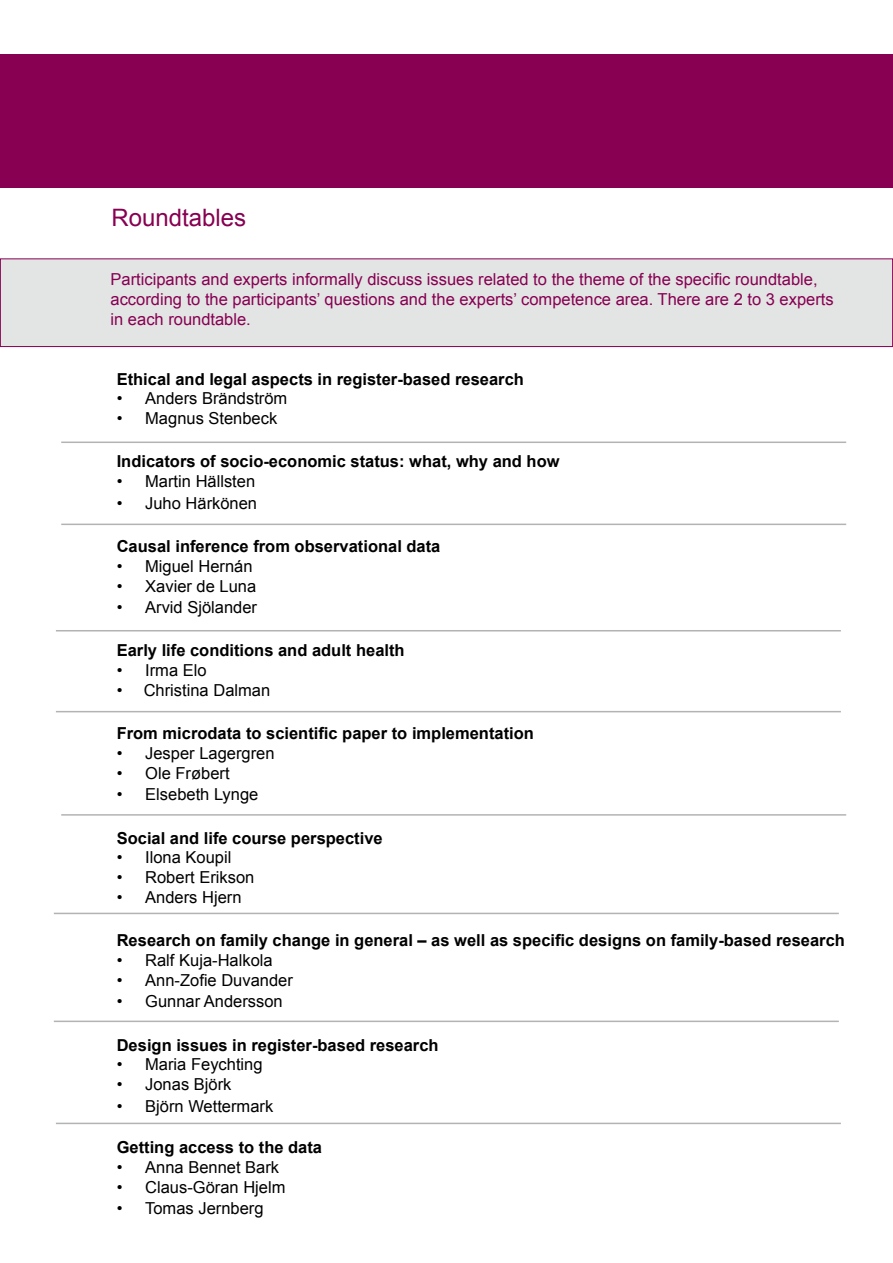
<style>
.page{position:relative;width:893px;height:1263px;background:#fff}
.page>*{position:absolute;margin:0;border:0;box-sizing:border-box;transform-origin:0 0}
.t1{font:24px "Arial";color:#870052}
.t2{font:700 16.5px "Arial";color:#000}
.t3{font:16.5px "Arial";color:#000}
.t4{font:16.5px/19.8px "Arial";color:#870052}
</style>
<div class="page">
<hr style="left:61px;top:441px;width:785px;height:2px;background:#b1b3b4">
<hr style="left:61px;top:524px;width:785px;height:1px;background:#b1b3b4">
<div style="left:0;top:54px;width:893px;height:134px;background:#870052"></div>
<hr style="left:56px;top:630px;width:785px;height:1px;background:#b1b3b4">
<hr style="left:56px;top:711px;width:785px;height:1px;background:#b1b3b4">
<hr style="left:61px;top:814px;width:785px;height:2px;background:#b1b3b4">
<hr style="left:54px;top:1020px;width:785px;height:2px;background:#b1b3b4">
<hr style="left:56px;top:1123px;width:785px;height:1px;background:#b1b3b4">
<div style="left:0;top:259px;width:893px;height:88px;background:#e3e4e4"></div>
<div style="left:0;top:258px;width:893px;height:89px;border:1px solid #870052"></div>
<hr style="left:54px;top:913px;width:785px;height:1px;background:#b1b3b4">
<h1 class="t1" style="left:111px;top:202px;width:136px">Roundtables</h1>
<p class="t4" style="left:111px;top:269px;width:725px">Participants and experts informally discuss issues related to the theme of the specific roundtable, according to the participants’ questions and the experts’ competence area. There are 2 to 3 experts in each roundtable.</p>
<p class="t2" style="left:117px;top:368px;width:409px">Ethical and legal aspects in register-based research</p>
<p class="t3" style="left:117px;top:388px;width:172px">• Anders Brändström</p>
<p class="t3" style="left:117px;top:408px;width:162px">• Magnus Stenbeck</p>
<p class="t2" style="left:117px;top:451px;width:444px">Indicators of socio-economic status: what, why and how</p>
<p class="t3" style="left:117px;top:471px;width:140px">• Martin Hällsten</p>
<p class="t3" style="left:117px;top:492px;width:142px">• Juho Härkönen</p>
<p class="t2" style="left:117px;top:535px;width:325px">Causal inference from observational data</p>
<p class="t3" style="left:117px;top:555px;width:137px">• Miguel Hernán</p>
<p class="t3" style="left:117px;top:575px;width:141px">• Xavier de Luna</p>
<p class="t3" style="left:117px;top:597px;width:142px">• Arvid Sjölander</p>
<p class="t2" style="left:117px;top:640px;width:289px">Early life conditions and adult health</p>
<p class="t3" style="left:117px;top:660px;width:91px">• Irma Elo</p>
<p class="t3" style="left:117px;top:679px;width:155px">• Christina Dalman</p>
<p class="t2" style="left:117px;top:722px;width:419px">From microdata to scientific paper to implementation</p>
<p class="t3" style="left:117px;top:742px;width:159px">• Jesper Lagergren</p>
<p class="t3" style="left:117px;top:762px;width:114px">• Ole Frøbert</p>
<p class="t3" style="left:117px;top:784px;width:143px">• Elsebeth Lynge</p>
<p class="t2" style="left:117px;top:827px;width:267px">Social and life course perspective</p>
<p class="t3" style="left:117px;top:847px;width:116px">• Ilona Koupil</p>
<p class="t3" style="left:117px;top:867px;width:139px">• Robert Erikson</p>
<p class="t3" style="left:117px;top:886px;width:126px">• Anders Hjern</p>
<p class="t2" style="left:117px;top:929px;width:730px">Research on family change in general – as well as specific designs on family-based research</p>
<p class="t3" style="left:117px;top:949px;width:157px">• Ralf Kuja-Halkola</p>
<p class="t3" style="left:117px;top:969px;width:178px">• Ann-Zofie Duvander</p>
<p class="t3" style="left:117px;top:991px;width:168px">• Gunnar Andersson</p>
<p class="t2" style="left:117px;top:1034px;width:323px">Design issues in register-based research</p>
<p class="t3" style="left:117px;top:1054px;width:147px">• Maria Feychting</p>
<p class="t3" style="left:117px;top:1074px;width:116px">• Jonas Björk</p>
<p class="t3" style="left:117px;top:1095px;width:158px">• Björn Wettermark</p>
<p class="t2" style="left:117px;top:1136px;width:207px">Getting access to the data</p>
<p class="t3" style="left:117px;top:1156px;width:164px">• Anna Bennet Bark</p>
<p class="t3" style="left:117px;top:1176px;width:170px">• Claus-Göran Hjelm</p>
<p class="t3" style="left:117px;top:1198px;width:148px">• Tomas Jernberg</p>
</div>
